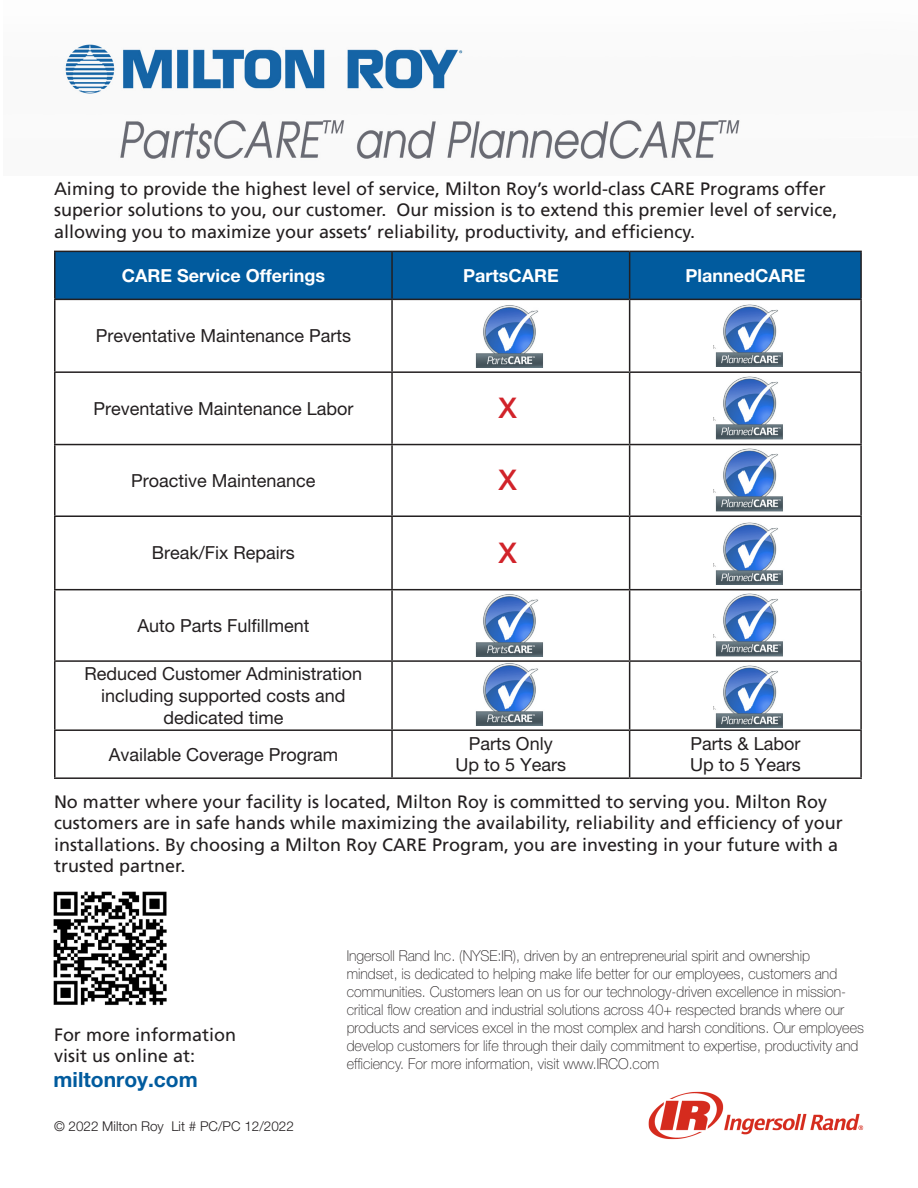
<style>
.page{position:relative;width:918px;height:1188px;background:#fff}
.page>*{position:absolute;margin:0;border:0;box-sizing:border-box;transform-origin:0 0}
.t1{font:500 28.5px "Helvetica Neue LT Pro";color:#d1232a}
.t2{font:700 21px "Helvetica Neue LT Pro";color:#015b9e}
.t3{font:18px/21.6px "Frutiger";color:#231f20}
.t4{font:18px/21.6px "Helvetica Neue LT Pro";color:#231f20;text-align:center}
.t5{font:700 18px "Helvetica Neue LT Pro";color:#fff}
.t6{font:100 15px/18px "Helvetica Neue LT Pro";color:#231f20;scale:.95 1}
.t7{font:300 13.5px "Helvetica Neue LT Pro";color:#231f20}
</style>
<div class="page">
<img style="left:65px;top:44px;width:675px;height:115px">
<div style="left:56px;top:252px;width:804px;height:47px;background:#015b9e"></div>
<hr style="left:54px;top:251px;width:338px;height:1px;background:#231f20">
<hr style="left:54px;top:252px;width:2px;height:47px;background:#231f20">
<hr style="left:392px;top:251px;width:238px;height:1px;background:#231f20">
<hr style="left:391px;top:252px;width:2px;height:47px;background:#231f20">
<hr style="left:630px;top:251px;width:232px;height:1px;background:#231f20">
<hr style="left:629px;top:252px;width:1px;height:47px;background:#231f20">
<hr style="left:860px;top:252px;width:2px;height:47px;background:#231f20">
<hr style="left:54px;top:299px;width:338px;height:1px;background:#231f20">
<hr style="left:54px;top:300px;width:2px;height:71px;background:#231f20">
<hr style="left:392px;top:299px;width:238px;height:1px;background:#231f20">
<hr style="left:391px;top:300px;width:2px;height:71px;background:#231f20">
<hr style="left:630px;top:299px;width:232px;height:1px;background:#231f20">
<hr style="left:629px;top:300px;width:1px;height:71px;background:#231f20">
<hr style="left:860px;top:300px;width:2px;height:71px;background:#231f20">
<hr style="left:54px;top:371px;width:338px;height:2px;background:#231f20">
<hr style="left:54px;top:373px;width:2px;height:71px;background:#231f20">
<hr style="left:392px;top:371px;width:238px;height:2px;background:#231f20">
<hr style="left:391px;top:373px;width:2px;height:71px;background:#231f20">
<hr style="left:630px;top:371px;width:232px;height:2px;background:#231f20">
<hr style="left:629px;top:373px;width:1px;height:71px;background:#231f20">
<hr style="left:860px;top:373px;width:2px;height:71px;background:#231f20">
<hr style="left:54px;top:444px;width:338px;height:1px;background:#231f20">
<hr style="left:54px;top:445px;width:2px;height:70px;background:#231f20">
<hr style="left:392px;top:444px;width:238px;height:1px;background:#231f20">
<hr style="left:391px;top:445px;width:2px;height:70px;background:#231f20">
<hr style="left:630px;top:444px;width:232px;height:1px;background:#231f20">
<hr style="left:629px;top:445px;width:1px;height:70px;background:#231f20">
<hr style="left:860px;top:445px;width:2px;height:70px;background:#231f20">
<hr style="left:54px;top:515px;width:338px;height:2px;background:#231f20">
<hr style="left:54px;top:517px;width:2px;height:72px;background:#231f20">
<hr style="left:392px;top:515px;width:238px;height:2px;background:#231f20">
<hr style="left:391px;top:517px;width:2px;height:72px;background:#231f20">
<hr style="left:630px;top:515px;width:232px;height:2px;background:#231f20">
<hr style="left:629px;top:517px;width:1px;height:72px;background:#231f20">
<hr style="left:860px;top:517px;width:2px;height:72px;background:#231f20">
<hr style="left:54px;top:589px;width:338px;height:1px;background:#231f20">
<hr style="left:54px;top:590px;width:2px;height:70px;background:#231f20">
<hr style="left:392px;top:589px;width:238px;height:1px;background:#231f20">
<hr style="left:391px;top:590px;width:2px;height:70px;background:#231f20">
<hr style="left:630px;top:589px;width:232px;height:1px;background:#231f20">
<hr style="left:629px;top:590px;width:1px;height:70px;background:#231f20">
<hr style="left:860px;top:590px;width:2px;height:70px;background:#231f20">
<hr style="left:54px;top:660px;width:338px;height:2px;background:#231f20">
<hr style="left:54px;top:662px;width:2px;height:67px;background:#231f20">
<hr style="left:392px;top:660px;width:238px;height:2px;background:#231f20">
<hr style="left:391px;top:662px;width:2px;height:67px;background:#231f20">
<hr style="left:630px;top:660px;width:232px;height:2px;background:#231f20">
<hr style="left:629px;top:662px;width:1px;height:67px;background:#231f20">
<hr style="left:860px;top:662px;width:2px;height:67px;background:#231f20">
<hr style="left:54px;top:729px;width:338px;height:2px;background:#231f20">
<hr style="left:54px;top:731px;width:2px;height:46px;background:#231f20">
<hr style="left:392px;top:729px;width:238px;height:2px;background:#231f20">
<hr style="left:391px;top:731px;width:2px;height:46px;background:#231f20">
<hr style="left:630px;top:729px;width:232px;height:2px;background:#231f20">
<hr style="left:629px;top:731px;width:1px;height:46px;background:#231f20">
<hr style="left:860px;top:731px;width:2px;height:46px;background:#231f20">
<hr style="left:54px;top:777px;width:338px;height:2px;background:#231f20">
<hr style="left:392px;top:777px;width:238px;height:2px;background:#231f20">
<hr style="left:630px;top:777px;width:232px;height:2px;background:#231f20">
<img style="left:475px;top:305px;width:68px;height:63px">
<img style="left:475px;top:594px;width:68px;height:63px">
<img style="left:475px;top:663px;width:68px;height:63px">
<img style="left:714px;top:304px;width:69px;height:63px">
<img style="left:714px;top:376px;width:69px;height:63px">
<img style="left:714px;top:448px;width:69px;height:63px">
<img style="left:714px;top:522px;width:69px;height:62px">
<img style="left:714px;top:593px;width:69px;height:63px">
<img style="left:714px;top:665px;width:69px;height:63px">
<img style="left:648px;top:1091px;width:216px;height:49px">
<img style="left:53px;top:891px;width:114px;height:115px">
<p class="t3" style="left:54px;top:178px;width:785px">Aiming to provide the highest level of service, Milton Roy’s world-class CARE Programs offer superior solutions to you, our customer. Our mission is to extend this premier level of service, allowing you to maximize your assets’ reliability, productivity, and efficiency.</p>
<p class="t5" style="left:122px;top:264px;width:205px">CARE Service Offerings</p>
<p class="t5" style="left:463px;top:264px;width:97px">PartsCARE</p>
<p class="t5" style="left:685px;top:264px;width:121px">PlannedCARE</p>
<p class="t4" style="left:96px;top:325px;width:257px">Preventative Maintenance Parts</p>
<p class="t4" style="left:93px;top:397px;width:262px">Preventative Maintenance Labor</p>
<p class="t4" style="left:131px;top:469px;width:186px">Proactive Maintenance</p>
<p class="t4" style="left:152px;top:542px;width:144px">Break/Fix Repairs</p>
<p class="t4" style="left:137px;top:614px;width:174px">Auto Parts Fulfillment</p>
<p class="t4" style="left:85px;top:663px;width:279px">Reduced Customer Administration including supported costs and dedicated time</p>
<p class="t4" style="left:109px;top:743px;width:231px">Available Coverage Program</p>
<p class="t1" style="left:498px;top:391px;width:20px">X</p>
<p class="t1" style="left:498px;top:463px;width:20px">X</p>
<p class="t1" style="left:498px;top:536px;width:20px">X</p>
<p class="t4" style="left:469px;top:732px;width:85px">Parts Only</p>
<p class="t4" style="left:455px;top:754px;width:112px">Up to 5 Years</p>
<p class="t4" style="left:690px;top:732px;width:112px">Parts &amp; Labor</p>
<p class="t4" style="left:690px;top:754px;width:112px">Up to 5 Years</p>
<p class="t3" style="left:54px;top:790px;width:790px">No matter where your facility is located, Milton Roy is committed to serving you. Milton Roy customers are in safe hands while maximizing the availability, reliability and efficiency of your installations. By choosing a Milton Roy CARE Program, you are investing in your future with a trusted partner.</p>
<p class="t3" style="left:54px;top:1024px;width:184px">For more information visit us online at:</p>
<p class="t2" style="left:54px;top:1067px;width:146px">miltonroy.com</p>
<p class="t7" style="left:54px;top:1118px;width:241px">© 2022 Milton Roy Lit # PC/PC 12/2022</p>
<p class="t6" style="left:347px;top:946px;width:546px">Ingersoll Rand Inc. (NYSE:IR), driven by an entrepreneurial spirit and ownership mindset, is dedicated to helping make life better for our employees, customers and communities. Customers lean on us for our technology-driven excellence in mission&shy;critical flow creation and industrial solutions across 40+ respected brands where our products and services excel in the most complex and harsh conditions. Our employees develop customers for life through their daily commitment to expertise, productivity and efficiency. For more information, visit www.IRCO.com</p>
</div>
